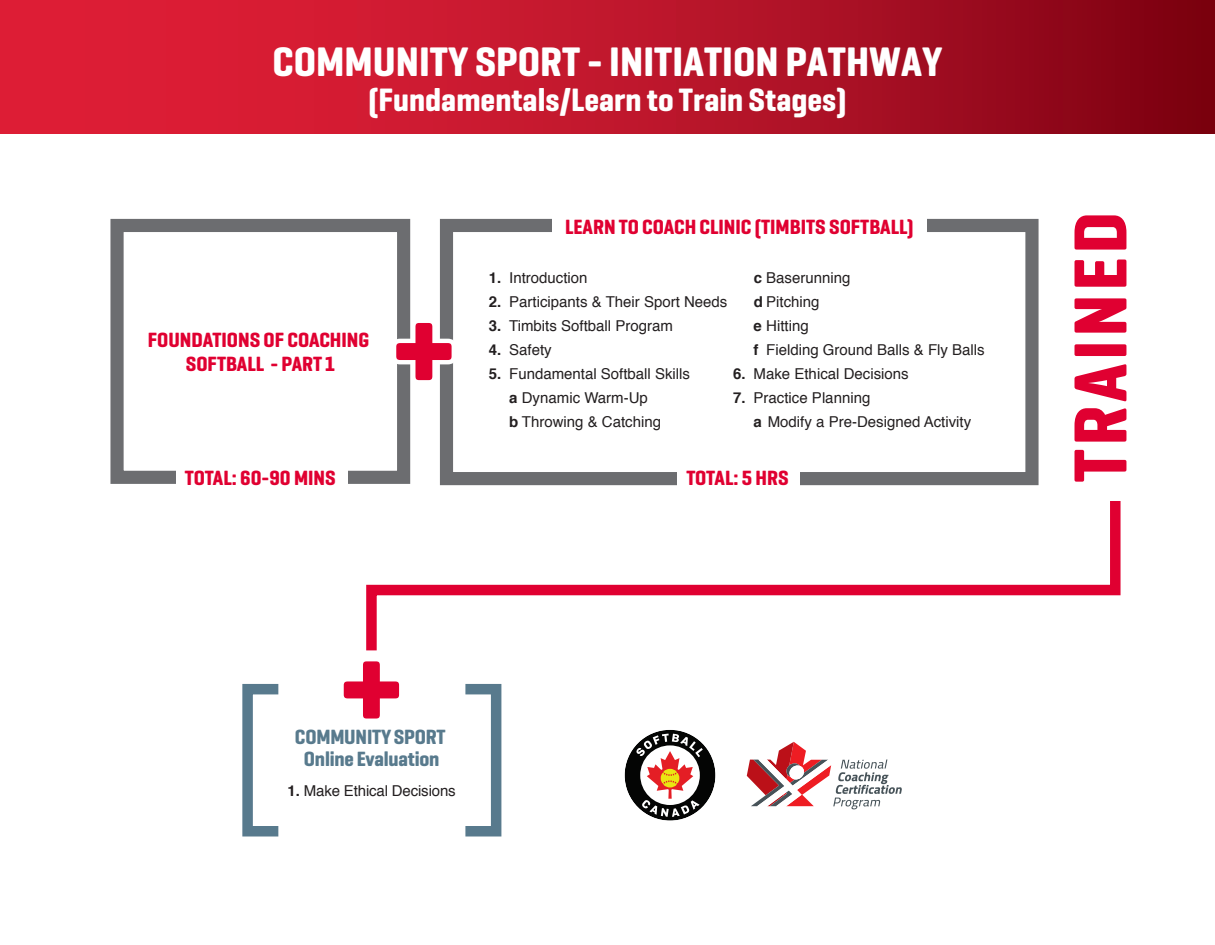
<style>
.page{position:relative;width:1215px;height:945px;background:#fff}
.page>*{position:absolute;margin:0;border:0;box-sizing:border-box;transform-origin:0 0}
.t1{font:700 140.4px "Geogrotesque Cond";color:#e00031}
.t2{font:700 140.4px "Geogrotesque Cond";color:#587a8d}
.t3{font:700 76.35px "Geogrotesque Cond";letter-spacing:.05em;color:#e00031}
.t4{font:700 42px "Geogrotesque Cond";color:#fff}
.t5{font:700 33px "Geogrotesque Cond";color:#fff}
.t6{font:700 21px/24px "Geogrotesque Cond";color:#e00031;text-align:center}
.t7{font:700 21px/22.2px "Geogrotesque Cond";letter-spacing:-.01em;color:#587a8d;text-align:center}
.t8{font:15px/24px "Helvetica";color:#231f20}
.s1{font-weight:700}
</style>
<div class="page">
<div style="left:440px;top:219px;width:599px;height:266px;border:13px solid #6c6d70"></div>
<div style="left:677px;top:467px;width:123px;height:24px;background:#fff"></div>
<div style="left:552px;top:217px;width:375px;height:20px;background:#fff"></div>
<div style="left:242px;top:684px;width:42px;height:153px;border:10px solid #587a8d"></div>
<div style="left:460px;top:684px;width:41px;height:153px;border:10px solid #587a8d"></div>
<div style="left:0;top:0;width:1215px;height:133px;background:linear-gradient(to right,#ed233c,#860516)"></div>
<div style="left:110px;top:219px;width:300px;height:265px;border:13px solid #6c6d70"></div>
<div style="left:176px;top:468px;width:172px;height:19px;background:#fff"></div>
<svg style="left:747px;top:742px;width:155px;height:67px"></svg>
<svg style="left:624px;top:730px;width:92px;height:91px"></svg>
<svg style="left:366px;top:501px;width:755px;height:150px"></svg>
<svg style="left:396px;top:314px;width:58px;height:75px"></svg>
<h3 class="t4" style="left:273px;top:36px;width:671px">COMMUNITY SPORT - INITIATION PATHWAY</h3>
<h3 class="t5" style="left:369px;top:79px;width:479px">(Fundamentals/Learn to Train Stages)</h3>
<h3 class="t6" style="left:148px;top:327px;width:223px">FOUNDATIONS OF COACHING<br>SOFTBALL - PART 1</h3>
<h1 class="t2" style="left:393px;top:264px;width:64px">+</h1>
<h3 class="t6" style="left:185px;top:465px;width:153px">TOTAL: 60-90 MINS</h3>
<h3 class="t6" style="left:565px;top:215px;width:350px">LEARN TO COACH CLINIC (TIMBITS SOFTBALL)</h3>
<p class="t8" style="left:489px;top:266px;width:100px"><span class="s1">1.</span> Introduction</p>
<p class="t8" style="left:489px;top:290px;width:240px"><span class="s1">2.</span> Participants &amp; Their Sport Needs</p>
<p class="t8" style="left:489px;top:314px;width:186px"><span class="s1">3.</span> Timbits Softball Program</p>
<p class="t8" style="left:489px;top:338px;width:64px"><span class="s1">4.</span> Safety</p>
<p class="t8" style="left:509px;top:362px;width:182px;text-indent:-20px"><span class="s1">5.</span> Fundamental Softball Skills <span class="s1">a</span> Dynamic Warm-Up<br><span class="s1">b</span> Throwing &amp; Catching</p>
<p class="t8" style="left:754px;top:266px;width:233px"><span class="s1">c</span> Baserunning<br><span class="s1">d</span> Pitching<br><span class="s1">e</span> Hitting<br><span class="s1">f</span> Fielding Ground Balls &amp; Fly Balls</p>
<p class="t8" style="left:733px;top:362px;width:177px"><span class="s1">6.</span> Make Ethical Decisions</p>
<p class="t8" style="left:754px;top:386px;width:219px;text-indent:-20px"><span class="s1">7.</span> Practice Planning<br><span class="s1">a</span> Modify a Pre-Designed Activity</p>
<h3 class="t6" style="left:686px;top:466px;width:104px">TOTAL: 5 HRS</h3>
<h1 class="t1" style="left:340px;top:602px;width:64px">+</h1>
<h3 class="t7" style="left:295px;top:725px;width:152px">COMMUNITY SPORT<br>Online Evaluation</h3>
<p class="t8" style="left:288px;top:779px;width:170px"><span class="s1">1.</span> Make Ethical Decisions</p>
<h2 class="t3" style="left:1053px;top:482px;width:272px;rotate:-90deg">TRAINED</h2>
</div>
